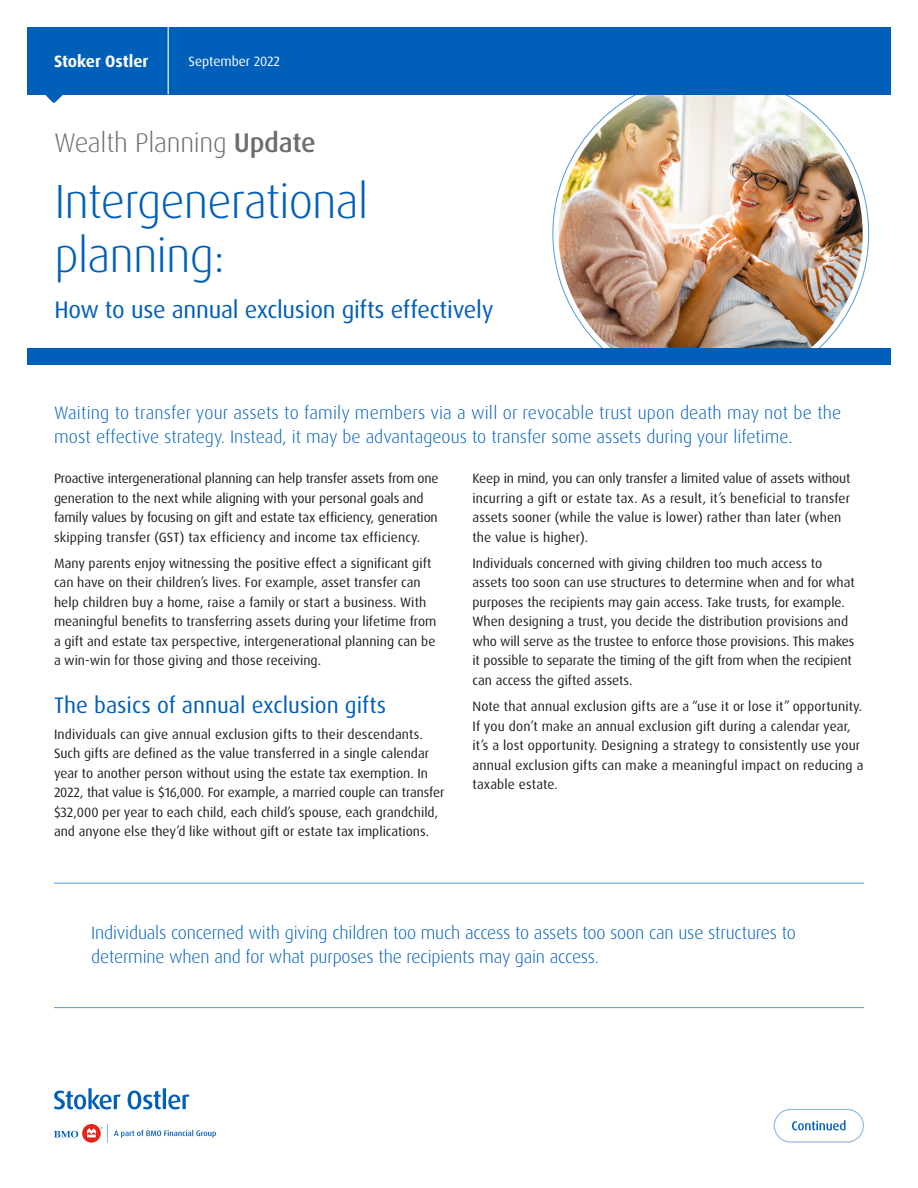
<style>
.page{position:relative;width:918px;height:1188px;background:#fff}
.page>*{position:absolute;margin:0;border:0;box-sizing:border-box;transform-origin:0 0}
.Cover_Title{font:300 48px/54px "Dax OT";letter-spacing:-.02em;color:#005fb9}
.Newsletter_Name{font:300 27px "Dax OT";letter-spacing:-.01em;color:#6c6d70}
.Cover_Subhead_Blue{font:24px "Dax OT";letter-spacing:-.01em;color:#005fb9}
.Section_Sub-head_Rev{font:22.5px "Dax OT";color:#005fb9}
.Intro_Copy_Blue{font:300 18px/24px "Dax OT";letter-spacing:-.005em;color:#005fb9}
.t1{font:700 16.5px "Dax Pro";color:#fff}
.Body_Copy{font:13.5px/19.5px "Dax OT";color:#231f20}
.t2{font:13.5px "Dax Pro";color:#fff}
.s1{font-weight:500}
</style>
<div class="page">
<svg style="left:552px;top:94px;width:317px;height:185px"></svg>
<img style="left:559px;top:94px;width:304px;height:254px">
<svg style="left:44px;top:94px;width:20px;height:9px"></svg>
<div style="left:27px;top:27px;width:864px;height:67px;background:#005fb9"></div>
<div style="left:27px;top:348px;width:864px;height:16px;background:#005fb9"></div>
<hr style="left:54px;top:883px;width:810px;height:1px;background:#4f9bd6">
<hr style="left:54px;top:1007px;width:810px;height:1px;background:#4f9bd6">
<hr style="left:168px;top:26px;width:1px;height:69px;background:#fff">
<svg style="left:54px;top:1088px;width:67px;height:21px"></svg>
<svg style="left:54px;top:1131px;width:24px;height:6px"></svg>
<svg style="left:82px;top:1124px;width:19px;height:19px"></svg>
<svg style="left:114px;top:1130px;width:102px;height:8px"></svg>
<svg style="left:87px;top:1124px;width:21px;height:19px"></svg>
<svg style="left:128px;top:1088px;width:61px;height:21px"></svg>
<svg style="left:774px;top:1109px;width:90px;height:34px"></svg>
<p class="t1" style="left:54px;top:51px;width:96px">Stoker Ostler</p>
<p class="t2" style="left:189px;top:53px;width:93px">September 2022</p>
<p class="Newsletter_Name" style="left:54px;top:126px;width:263px">Wealth Planning <span class="s1">Update</span></p>
<p class="Cover_Title" style="left:54px;top:175px;width:316px">Intergenerational planning:</p>
<p class="Cover_Subhead_Blue" style="left:54px;top:295px;width:441px">How to use annual exclusion gifts effectively</p>
<p class="Intro_Copy_Blue" style="left:54px;top:401px;width:789px">Waiting to transfer your assets to family members via a will or revocable trust upon death may not be the most effective strategy. Instead, it may be advantageous to transfer some assets during your lifetime.</p>
<p class="Body_Copy" style="left:54px;top:469px;width:386px">Proactive intergenerational planning can help transfer assets from one generation to the next while aligning with your personal goals and family values by focusing on gift and estate tax efficiency, generation skipping transfer (GST) tax efficiency and income tax efficiency.</p>
<p class="Body_Copy" style="left:54px;top:554px;width:384px">Many parents enjoy witnessing the positive effect a significant gift can have on their children’s lives. For example, asset transfer can help children buy a home, raise a family or start a business. With meaningful benefits to transferring assets during your lifetime from a gift and estate tax perspective, intergenerational planning can be a win-win for those giving and those receiving.</p>
<p class="Section_Sub-head_Rev" style="left:54px;top:691px;width:334px">The basics of annual exclusion gifts</p>
<p class="Body_Copy" style="left:54px;top:725px;width:392px">Individuals can give annual exclusion gifts to their descendants.<br>Such gifts are defined as the value transferred in a single calendar year to another person without using the estate tax exemption. In 2022, that value is $16,000. For example, a married couple can transfer $32,000 per year to each child, each child’s spouse, each grandchild, and anyone else they’d like without gift or estate tax implications.</p>
<p class="Body_Copy" style="left:473px;top:469px;width:379px">Keep in mind, you can only transfer a limited value of assets without incurring a gift or estate tax. As a result, it’s beneficial to transfer assets sooner (while the value is lower) rather than later (when the value is higher).</p>
<p class="Body_Copy" style="left:473px;top:554px;width:384px">Individuals concerned with giving children too much access to assets too soon can use structures to determine when and for what purposes the recipients may gain access. Take trusts, for example.<br>When designing a trust, you decide the distribution provisions and who will serve as the trustee to enforce those provisions. This makes it possible to separate the timing of the gift from when the recipient can access the gifted assets.</p>
<p class="Body_Copy" style="left:473px;top:697px;width:393px">Note that annual exclusion gifts are a “use it or lose it” opportunity.<br>If you don’t make an annual exclusion gift during a calendar year, it’s a lost opportunity. Designing a strategy to consistently use your annual exclusion gifts can make a meaningful impact on reducing a taxable estate.</p>
<p class="Intro_Copy_Blue" style="left:91px;top:921px;width:706px">Individuals concerned with giving children too much access to assets too soon can use structures to determine when and for what purposes the recipients may gain access.</p>
</div>
